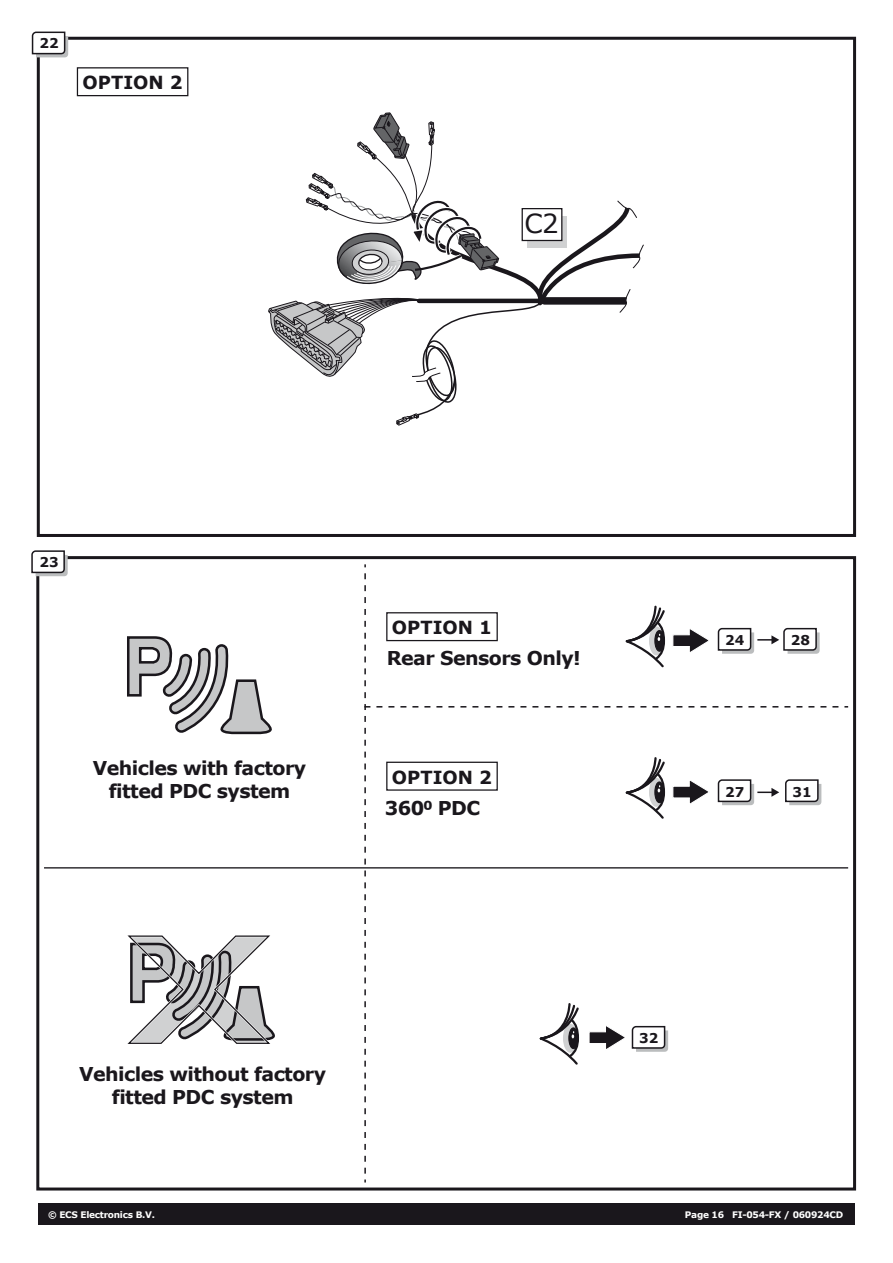
<style>
.page{position:relative;width:893px;height:1263px;background:#fff}
.page>*{position:absolute;margin:0;border:0;box-sizing:border-box;transform-origin:0 0}
.t1{font:26.25px "Verdana";color:#1a171c}
.t2{font:700 19.05px/22.8px "Verdana";letter-spacing:-.03em;color:#1a171c;text-align:center}
.t3{font:700 18px "Verdana";color:#1a171c}
.t4{font:700 13.5px "Verdana";color:#1a171c}
.t5{font:700 9px "Verdana";letter-spacing:-.03em;color:#fff}
</style>
<div class="page">
<div style="left:38px;top:1203px;width:817px;height:21px;background:#1a171c"></div>
<div style="left:37px;top:37px;width:819px;height:500px;border:3px solid #1a171c"></div>
<svg style="left:31px;top:31px;width:37px;height:26px"></svg>
<div style="left:36px;top:556px;width:820px;height:634px;border:3px solid #1a171c"></div>
<svg style="left:31px;top:550px;width:37px;height:26px"></svg>
<svg style="left:268px;top:113px;width:376px;height:313px"></svg>
<div style="left:77px;top:67px;width:111px;height:29px;background:#fff;border:1px solid #1a171c"></div>
<svg style="left:127px;top:636px;width:145px;height:99px"></svg>
<hr style="left:44px;top:867px;width:804px;height:1px;background:#1a171c">
<svg style="left:127px;top:935px;width:148px;height:109px"></svg>
<svg style="left:364px;top:573px;width:484px;height:609px"></svg>
<p class="t4" style="left:39px;top:34px;width:21px">22</p>
<p class="t3" style="left:83px;top:70px;width:102px">OPTION 2</p>
<h1 class="t1" style="left:525px;top:206px;width:36px">C2</h1>
<p class="t4" style="left:39px;top:553px;width:21px">23</p>
<p class="t2" style="left:93px;top:756px;width:215px">Vehicles with factory fitted PDC system</p>
<p class="t3" style="left:392px;top:615px;width:102px">OPTION 1</p>
<p class="t2" style="left:387px;top:646px;width:196px">Rear Sensors Only!</p>
<p class="t3" style="left:392px;top:764px;width:102px">OPTION 2</p>
<p class="t2" style="left:385px;top:796px;width:97px">3600 PDC</p>
<p class="t4" style="left:725px;top:631px;width:21px">24</p>
<p class="t4" style="left:791px;top:631px;width:21px">28</p>
<p class="t4" style="left:725px;top:782px;width:21px">27</p>
<p class="t4" style="left:792px;top:782px;width:21px">31</p>
<p class="t2" style="left:79px;top:1062px;width:248px">Vehicles without factory fitted PDC system</p>
<p class="t4" style="left:639px;top:1029px;width:21px">32</p>
<p class="t5" style="left:48px;top:1208px;width:108px">© ECS Electronics B.V.</p>
<p class="t5" style="left:685px;top:1208px;width:160px">Page 16 FI-054-FX / 060924CD</p>
</div>
